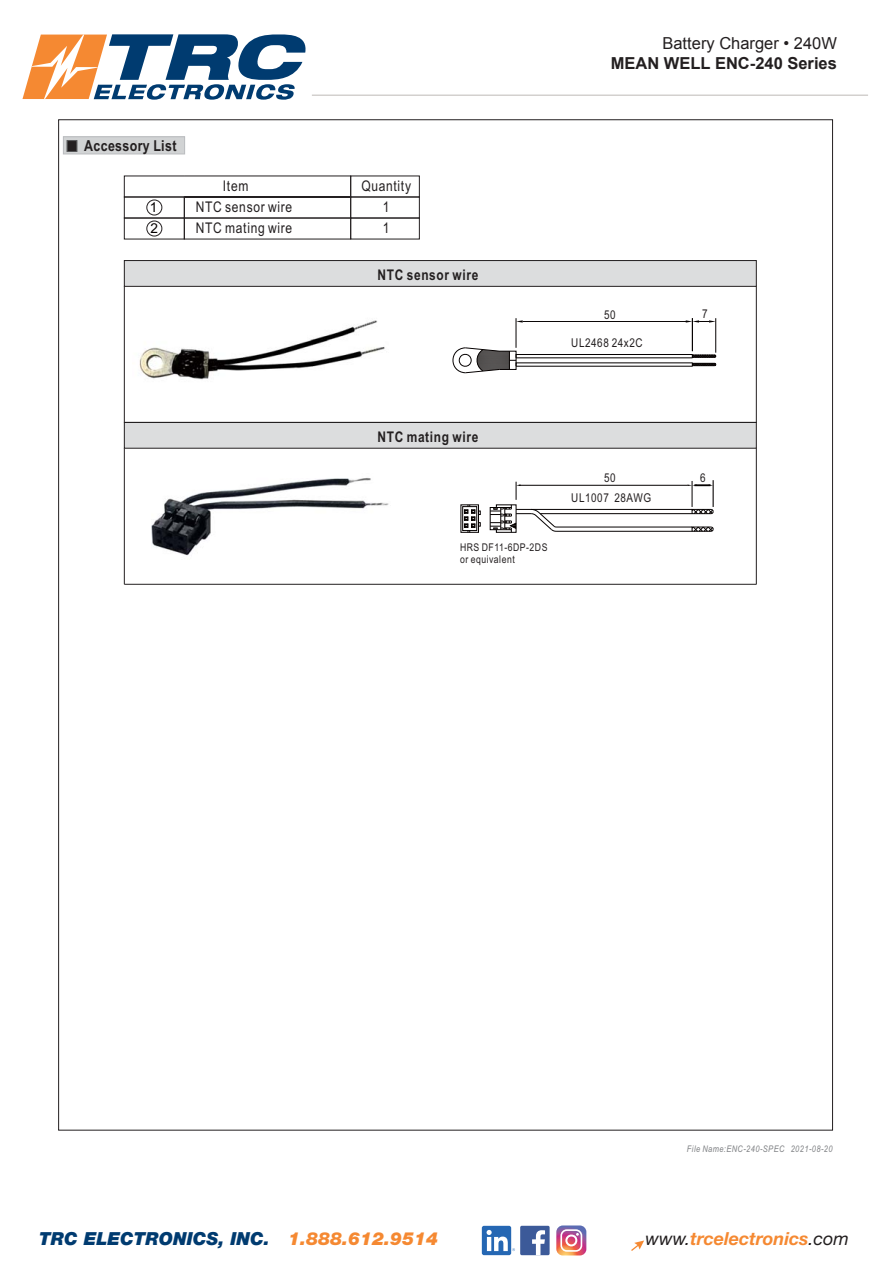
<style>
.page{position:relative;width:891px;height:1269px;background:#fff}
.page>*{position:absolute;margin:0;border:0;box-sizing:border-box;transform-origin:0 0}
.t1{font:italic 900 18px "Helvetica Neue LT Std";color:#003b70}
.t2{font:italic 700 18px "Helvetica Neue LT Std";color:#f58932}
.t3{font:700 16.5px "Arial";color:#231f20}
.t4{font:16.5px "Arial";color:#231f20}
.t5{font:700 15.15px "Arial Narrow";letter-spacing:.025em;color:#231f20}
.t6{font:14.7px/21px "Arial Narrow";letter-spacing:.045em;color:#231f20;text-align:center}
.t7{font:700 14.7px "Arial Narrow";letter-spacing:.045em;color:#231f20}
.t8{font:13.65px/21px "Arial";color:#050100}
.t9{font:12.15px "Arial Narrow";letter-spacing:.045em;color:#231f20}
.t10{font:10.65px/12px "Arial Narrow";letter-spacing:.045em;color:#231f20}
.t11{font:italic 9.15px "Arial Narrow";letter-spacing:.045em;color:#808285}
.s1{color:#f58932}
.s2{font-weight:400;color:#231f20}
</style>
<div class="page">
<hr style="left:312px;top:94px;width:556px;height:2px;background:#d3d0ce">
<svg style="left:631px;top:1240px;width:13px;height:11px"></svg>
<div style="left:520px;top:1226px;width:30px;height:29px;background:#3c5a99;border-radius:2px"></div>
<svg style="left:532px;top:1230px;width:13px;height:25px"></svg>
<div style="left:482px;top:1226px;width:29px;height:29px;background:#2567b3;border-radius:2px"></div>
<svg style="left:487px;top:1230px;width:28px;height:21px"></svg>
<svg style="left:556px;top:1225px;width:30px;height:30px"></svg>
<svg style="left:22px;top:34px;width:284px;height:66px"></svg>
<div style="left:63px;top:137px;width:122px;height:17px;background:#d1d3d4"></div>
<div style="left:63px;top:137px;width:122px;height:17px;border:1px solid #bbbdc0"></div>
<div style="left:67px;top:141px;width:10px;height:10px;background:#231f20"></div>
<div style="left:67px;top:140px;width:10px;height:12px;border:1px solid #58595b"></div>
<div style="left:124px;top:176px;width:61px;height:21px;border:1px solid #231f20"></div>
<div style="left:351px;top:176px;width:69px;height:21px;border:1px solid #231f20"></div>
<svg style="left:184px;top:176px;width:167px;height:42px"></svg>
<div style="left:184px;top:218px;width:167px;height:21px;border:1px solid #231f20"></div>
<div style="left:124px;top:197px;width:61px;height:21px;border:1px solid #231f20"></div>
<div style="left:351px;top:197px;width:69px;height:21px;border:1px solid #231f20"></div>
<div style="left:124px;top:218px;width:61px;height:21px;border:1px solid #231f20"></div>
<div style="left:351px;top:218px;width:69px;height:21px;border:1px solid #231f20"></div>
<div style="left:147px;top:200px;width:15px;height:15px;border:1px solid #231f20;border-radius:50%"></div>
<div style="left:147px;top:221px;width:15px;height:15px;border:1px solid #231f20;border-radius:50%"></div>
<div style="left:461px;top:505px;width:18px;height:28px;border:1px solid #050100"></div>
<div style="left:462px;top:506px;width:15px;height:25px;border:1px solid #050100"></div>
<svg style="left:464px;top:505px;width:16px;height:27px"></svg>
<hr style="left:540px;top:513px;width:152px;height:1px;background:#050100">
<hr style="left:516px;top:509px;width:176px;height:1px;background:#050100">
<hr style="left:519px;top:485px;width:169px;height:1px;background:#050100">
<svg style="left:688px;top:480px;width:26px;height:34px"></svg>
<hr style="left:556px;top:531px;width:136px;height:1px;background:#050100">
<hr style="left:556px;top:527px;width:136px;height:1px;background:#050100">
<svg style="left:692px;top:527px;width:22px;height:5px"></svg>
<svg style="left:490px;top:482px;width:66px;height:51px"></svg>
<div style="left:124px;top:261px;width:632px;height:25px;background:#dcddde"></div>
<div style="left:124px;top:260px;width:632px;height:27px;border:1px solid #231f20"></div>
<div style="left:124px;top:422px;width:632px;height:26px;background:#dcddde"></div>
<hr style="left:124px;top:422px;width:632px;height:1px;background:#231f20">
<hr style="left:124px;top:584px;width:632px;height:1px;background:#231f20">
<hr style="left:124px;top:286px;width:1px;height:136px;background:#231f20">
<hr style="left:124px;top:448px;width:1px;height:136px;background:#231f20">
<hr style="left:756px;top:286px;width:1px;height:136px;background:#231f20">
<hr style="left:756px;top:448px;width:1px;height:136px;background:#231f20">
<img style="left:139px;top:320px;width:246px;height:60px">
<hr style="left:516px;top:318px;width:1px;height:30px;background:#050100">
<hr style="left:523px;top:321px;width:163px;height:1px;background:#050100">
<svg style="left:516px;top:320px;width:7px;height:3px"></svg>
<hr style="left:692px;top:318px;width:1px;height:33px;background:#050100">
<hr style="left:716px;top:318px;width:1px;height:35px;background:#050100">
<svg style="left:686px;top:320px;width:30px;height:3px"></svg>
<svg style="left:452px;top:347px;width:264px;height:26px"></svg>
<img style="left:152px;top:478px;width:237px;height:78px">
<p class="t5" style="left:84px;top:140px;width:94px">Accessory List</p>
<p class="t8" style="left:150px;top:198px;width:10px">1<br>2</p>
<p class="t6" style="left:223px;top:177px;width:27px">Item</p>
<p class="t6" style="left:361px;top:177px;width:51px">Quantity<br>1<br>1</p>
<p class="t6" style="left:196px;top:198px;width:98px;text-align:left">NTC sensor wire<br>NTC mating wire</p>
<p class="t7" style="left:378px;top:269px;width:102px">NTC sensor wire</p>
<p class="t4" style="left:662px;top:33px;width:176px">Battery Charger • 240W</p>
<p class="t3" style="left:611px;top:52px;width:228px">MEAN WELL ENC-240 Series</p>
<p class="t9" style="left:604px;top:310px;width:13px">50</p>
<p class="t9" style="left:571px;top:338px;width:73px">UL2468 24x2C</p>
<p class="t9" style="left:702px;top:309px;width:7px">7</p>
<p class="t7" style="left:378px;top:431px;width:102px">NTC mating wire</p>
<p class="t10" style="left:460px;top:542px;width:89px">HRS DF11-6DP-2DS or equivalent</p>
<p class="t9" style="left:604px;top:473px;width:13px">50</p>
<p class="t9" style="left:571px;top:493px;width:81px">UL1007 28AWG</p>
<p class="t9" style="left:700px;top:473px;width:7px">6</p>
<p class="t11" style="left:687px;top:1143px;width:147px">File Name:ENC-240-SPEC 2021-08-20</p>
<p class="t1" style="left:39px;top:1227px;width:401px">TRC ELECTRONICS, INC. <span class="s1">1.888.612.9514</span></p>
<p class="t2" style="left:645px;top:1227px;width:205px"><span class="s2">www.</span>trcelectronics<span class="s2">.com</span></p>
</div>
